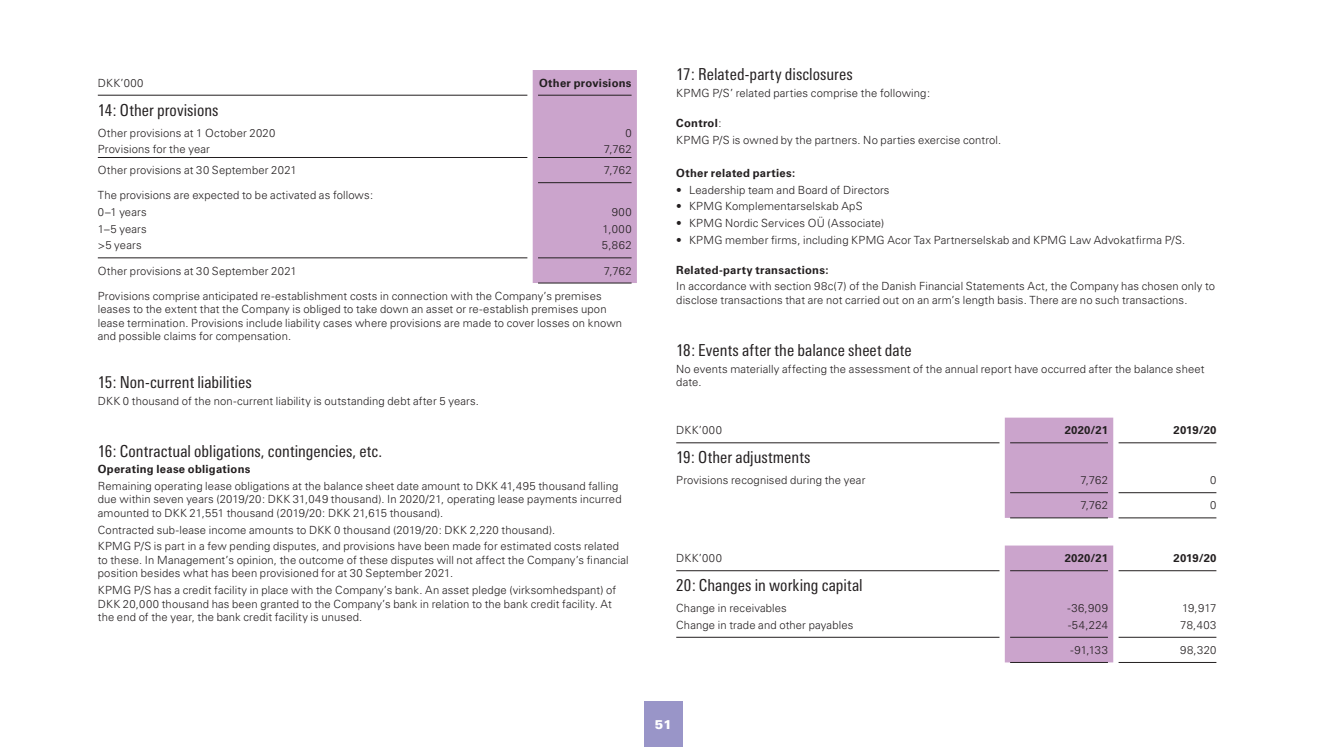
<style>
.page{position:relative;width:1327px;height:747px;background:#fff}
.page>*{position:absolute;margin:0;border:0;box-sizing:border-box;transform-origin:0 0}
.Table_H1_-_11_11{font:condensed 16.5px "Universfor KPMG";color:#231f20}
.t1{font:900 12.75px "Universfor KPMG";color:#fff}
.Table___7_5_9{font:300 11.25px/13.5px "Universfor KPMG";letter-spacing:.01em;color:#231f20}
.Table___7_5_9-2{font:700 11.25px "Universfor KPMG";letter-spacing:.025em;color:#231f20}
.s1{font-weight:300}
</style>
<div class="page">
<div style="left:644px;top:701px;width:38px;height:45px;background:#9995c8"></div>
<div style="left:1005px;top:417px;width:108px;height:100px;background:#cba4cc"></div>
<hr style="left:676px;top:442px;width:323px;height:1px;background:#231f20">
<hr style="left:1010px;top:442px;width:98px;height:1px;background:#231f20">
<hr style="left:1118px;top:442px;width:98px;height:1px;background:#231f20">
<hr style="left:1118px;top:492px;width:98px;height:1px;background:#231f20">
<hr style="left:1010px;top:492px;width:98px;height:1px;background:#231f20">
<hr style="left:1010px;top:517px;width:98px;height:1px;background:#231f20">
<hr style="left:1118px;top:517px;width:98px;height:1px;background:#231f20">
<div style="left:1005px;top:545px;width:108px;height:117px;background:#cba4cc"></div>
<hr style="left:1010px;top:661px;width:98px;height:1px;background:#231f20">
<hr style="left:1118px;top:661px;width:98px;height:1px;background:#231f20">
<hr style="left:1118px;top:636px;width:98px;height:1px;background:#231f20">
<hr style="left:1010px;top:636px;width:98px;height:1px;background:#231f20">
<hr style="left:676px;top:636px;width:323px;height:1px;background:#231f20">
<hr style="left:1010px;top:570px;width:98px;height:1px;background:#231f20">
<hr style="left:1118px;top:570px;width:98px;height:1px;background:#231f20">
<hr style="left:676px;top:570px;width:323px;height:1px;background:#231f20">
<div style="left:533px;top:70px;width:104px;height:213px;background:#cba4cc"></div>
<hr style="left:538px;top:182px;width:93px;height:1px;background:#231f20">
<hr style="left:538px;top:157px;width:93px;height:1px;background:#231f20">
<hr style="left:538px;top:257px;width:93px;height:1px;background:#231f20">
<hr style="left:538px;top:282px;width:93px;height:1px;background:#231f20">
<hr style="left:98px;top:257px;width:429px;height:1px;background:#231f20">
<hr style="left:98px;top:157px;width:429px;height:1px;background:#231f20">
<hr style="left:98px;top:95px;width:429px;height:1px;background:#231f20">
<hr style="left:538px;top:95px;width:93px;height:1px;background:#231f20">
<p class="Table___7_5_9" style="left:98px;top:76px;width:47px">DKK’000</p>
<p class="Table___7_5_9-2" style="left:539px;top:76px;width:94px">Other provisions</p>
<p class="Table_H1_-_11_11" style="left:98px;top:100px;width:122px">14: Other provisions</p>
<p class="Table___7_5_9" style="left:98px;top:126px;width:179px">Other provisions at 1 October 2020</p>
<p class="Table___7_5_9" style="left:625px;top:126px;width:8px">0</p>
<p class="Table___7_5_9" style="left:98px;top:142px;width:114px">Provisions for the year</p>
<p class="Table___7_5_9" style="left:604px;top:142px;width:29px">7,762</p>
<p class="Table___7_5_9" style="left:98px;top:163px;width:200px">Other provisions at 30 September 2021</p>
<p class="Table___7_5_9" style="left:604px;top:163px;width:29px">7,762</p>
<p class="Table___7_5_9" style="left:98px;top:188px;width:277px">The provisions are expected to be activated as follows:</p>
<p class="Table___7_5_9" style="left:98px;top:205px;width:50px">0–1 years</p>
<p class="Table___7_5_9" style="left:612px;top:205px;width:21px">900</p>
<p class="Table___7_5_9" style="left:98px;top:222px;width:50px">1–5 years</p>
<p class="Table___7_5_9" style="left:602px;top:222px;width:31px">1,000</p>
<p class="Table___7_5_9" style="left:98px;top:238px;width:45px">&gt;5 years</p>
<p class="Table___7_5_9" style="left:602px;top:238px;width:31px">5,862</p>
<p class="Table___7_5_9" style="left:98px;top:263px;width:200px">Other provisions at 30 September 2021</p>
<p class="Table___7_5_9" style="left:604px;top:263px;width:29px">7,762</p>
<p class="Table___7_5_9" style="left:98px;top:289px;width:526px">Provisions comprise anticipated re-establishment costs in connection with the Company’s premises leases to the extent that the Company is obliged to take down an asset or re-establish premises upon lease termination. Provisions include liability cases where provisions are made to cover losses on known and possible claims for compensation.</p>
<p class="Table_H1_-_11_11" style="left:98px;top:372px;width:155px">15: Non-current liabilities</p>
<p class="Table___7_5_9" style="left:98px;top:393px;width:383px">DKK 0 thousand of the non-current liability is outstanding debt after 5 years.</p>
<p class="Table_H1_-_11_11" style="left:98px;top:441px;width:286px">16: Contractual obligations, contingencies, etc.</p>
<p class="Table___7_5_9-2" style="left:98px;top:462px;width:154px">Operating lease obligations</p>
<p class="Table___7_5_9" style="left:98px;top:479px;width:525px">Remaining operating lease obligations at the balance sheet date amount to DKK 41,495 thousand falling due within seven years (2019/20: DKK 31,049 thousand). In 2020/21, operating lease payments incurred amounted to DKK 21,551 thousand (2019/20: DKK 21,615 thousand).</p>
<p class="Table___7_5_9" style="left:98px;top:522px;width:459px">Contracted sub-lease income amounts to DKK 0 thousand (2019/20: DKK 2,220 thousand).</p>
<p class="Table___7_5_9" style="left:98px;top:539px;width:532px">KPMG P/S is part in a few pending disputes, and provisions have been made for estimated costs related to these. In Management’s opinion, the outcome of these disputes will not affect the Company’s financial position besides what has been provisioned for at 30 September 2021.</p>
<p class="Table___7_5_9" style="left:98px;top:583px;width:520px">KPMG P/S has a credit facility in place with the Company’s bank. An asset pledge (virksomhedspant) of<br>DKK 20,000 thousand has been granted to the Company’s bank in relation to the bank credit facility. At the end of the year, the bank credit facility is unused.</p>
<p class="Table_H1_-_11_11" style="left:676px;top:64px;width:178px">17: Related-party disclosures</p>
<p class="Table___7_5_9" style="left:676px;top:86px;width:255px">KPMG P/S’ related parties comprise the following:</p>
<p class="Table___7_5_9-2" style="left:676px;top:116px;width:47px">Control<span class="s1">:</span></p>
<p class="Table___7_5_9" style="left:676px;top:133px;width:326px">KPMG P/S is owned by the partners. No parties exercise control.</p>
<p class="Table___7_5_9-2" style="left:676px;top:166px;width:120px">Other related parties:</p>
<p class="Table___7_5_9" style="left:676px;top:183px;width:215px">• Leadership team and Board of Directors</p>
<p class="Table___7_5_9" style="left:676px;top:199px;width:188px">• KPMG Komplementarselskab ApS</p>
<p class="Table___7_5_9" style="left:676px;top:216px;width:210px">• KPMG Nordic Services OÜ (Associate)</p>
<p class="Table___7_5_9" style="left:676px;top:233px;width:510px">• KPMG member firms, including KPMG Acor Tax Partnerselskab and KPMG Law Advokatfirma P/S.</p>
<p class="Table___7_5_9-2" style="left:676px;top:263px;width:154px">Related-party transactions:</p>
<p class="Table___7_5_9" style="left:676px;top:279px;width:540px">In accordance with section 98c(7) of the Danish Financial Statements Act, the Company has chosen only to disclose transactions that are not carried out on an arm’s length basis. There are no such transactions.</p>
<p class="Table_H1_-_11_11" style="left:676px;top:340px;width:237px">18: Events after the balance sheet date</p>
<p class="Table___7_5_9" style="left:676px;top:361px;width:530px">No events materially affecting the assessment of the annual report have occurred after the balance sheet date.</p>
<p class="Table___7_5_9" style="left:676px;top:423px;width:47px">DKK’000</p>
<p class="Table___7_5_9-2" style="left:1065px;top:423px;width:45px">2020/21</p>
<p class="Table___7_5_9-2" style="left:1173px;top:423px;width:44px">2019/20</p>
<p class="Table_H1_-_11_11" style="left:676px;top:447px;width:136px">19: Other adjustments</p>
<p class="Table___7_5_9" style="left:676px;top:473px;width:191px">Provisions recognised during the year</p>
<p class="Table___7_5_9" style="left:1080px;top:473px;width:29px">7,762</p>
<p class="Table___7_5_9" style="left:1210px;top:473px;width:8px">0</p>
<p class="Table___7_5_9" style="left:1080px;top:498px;width:29px">7,762</p>
<p class="Table___7_5_9" style="left:1210px;top:498px;width:8px">0</p>
<p class="Table___7_5_9" style="left:676px;top:551px;width:47px">DKK’000</p>
<p class="Table___7_5_9-2" style="left:1065px;top:551px;width:45px">2020/21</p>
<p class="Table___7_5_9-2" style="left:1173px;top:551px;width:44px">2019/20</p>
<p class="Table_H1_-_11_11" style="left:676px;top:575px;width:188px">20: Changes in working capital</p>
<p class="Table___7_5_9" style="left:676px;top:601px;width:112px">Change in receivables</p>
<p class="Table___7_5_9" style="left:1067px;top:601px;width:42px">-36,909</p>
<p class="Table___7_5_9" style="left:1182px;top:601px;width:36px">19,917</p>
<p class="Table___7_5_9" style="left:676px;top:617px;width:179px">Change in trade and other payables</p>
<p class="Table___7_5_9" style="left:1068px;top:617px;width:41px">-54,224</p>
<p class="Table___7_5_9" style="left:1180px;top:617px;width:38px">78,403</p>
<p class="Table___7_5_9" style="left:1070px;top:643px;width:39px">-91,133</p>
<p class="Table___7_5_9" style="left:1180px;top:643px;width:38px">98,320</p>
<p class="t1" style="left:655px;top:716px;width:19px">51</p>
</div>
